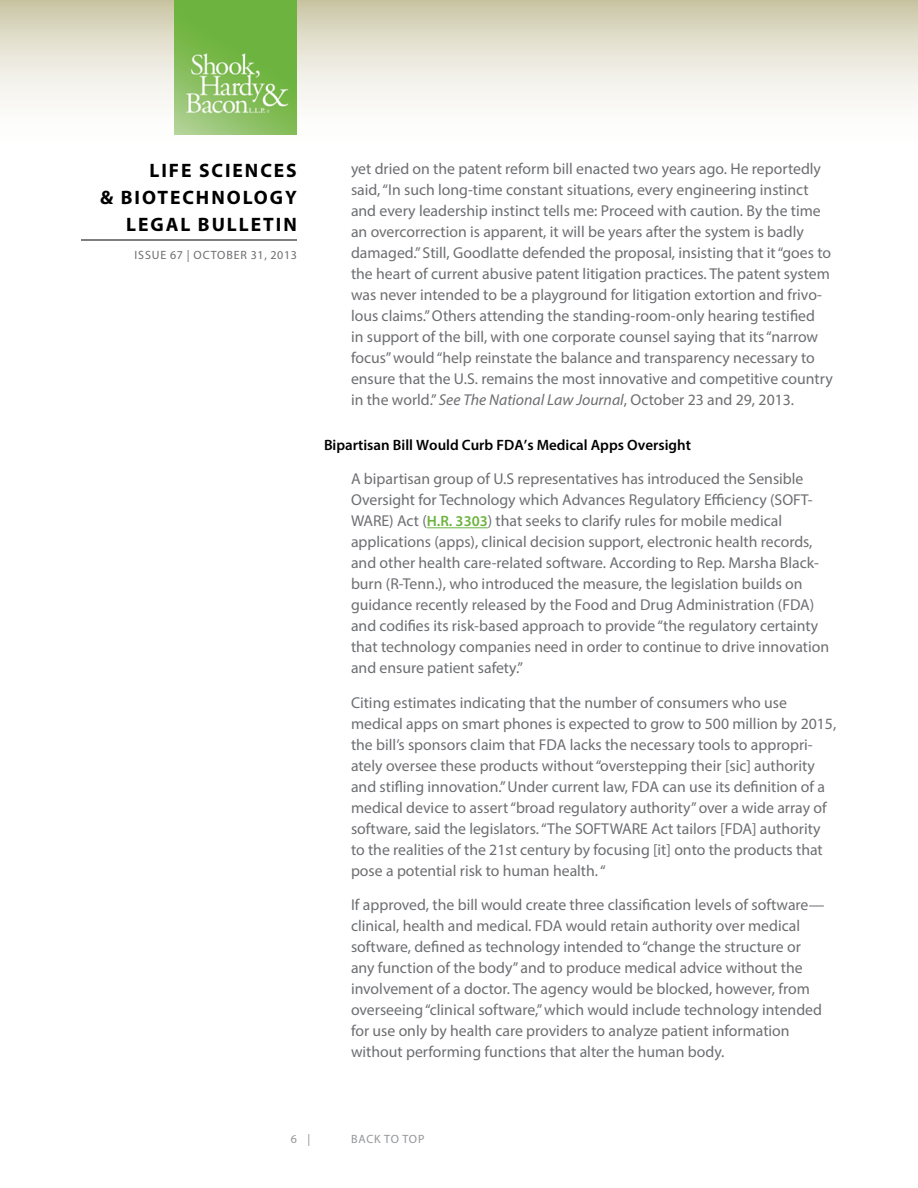
<style>
.page{position:relative;width:918px;height:1188px;background:#fff}
.page>*{position:absolute;margin:0;border:0;box-sizing:border-box;transform-origin:0 0}
.t1{font:700 19.5px "Myriad Pro";letter-spacing:.1em;color:#000}
.t2{font:15.75px/21px "Myriad Pro";color:#6d6e71}
.t3{font:600 15px "Myriad Pro";color:#000}
.t4{font:12px "Myriad Pro";letter-spacing:.07em;color:#6d6e71}
.t5{font:12px "Myriad Pro";color:#939598}
.s1{font-style:italic}
.s2{font-weight:600;font-size:15px;color:#6cb33f}
</style>
<div class="page">
<svg style="left:0;top:0;width:918px;height:135px"></svg>
<hr style="left:81px;top:240px;width:216px;height:1px;background:#000">
<img style="left:175px;top:0;width:122px;height:135px">
<hr style="left:427px;top:527px;width:61px;height:1px;background:#6cb33f">
<p class="t1" style="left:150px;top:157px;width:149px">LIFE SCIENCES</p>
<p class="t1" style="left:100px;top:184px;width:198px">&amp; BIOTECHNOLOGY</p>
<p class="t1" style="left:126px;top:211px;width:13px">LEG</p>
<p class="t1" style="left:166px;top:211px;width:73px">AL BULLE</p>
<p class="t1" style="left:263px;top:211px;width:23px">TIN</p>
<p class="t4" style="left:135px;top:248px;width:164px">Issue 67 | OCTOBER 31, 2013</p>
<p class="t2" style="left:351px;top:158px;width:483px">yet dried on the patent reform bill enacted two years ago. He reportedly said, “In such long-time constant situations, every engineering instinct and every leadership instinct tells me: Proceed with caution. By the time an overcorrection is apparent, it will be years after the system is badly damaged.” Still, Goodlatte defended the proposal, insisting that it “goes to the heart of current abusive patent litigation practices. The patent system was never intended to be a playground for litigation extortion and frivo&shy;lous claims.” Others attending the standing-room-only hearing testified<br>in support of the bill, with one corporate counsel saying that its “narrow focus” would “help reinstate the balance and transparency necessary to ensure that the U.S. remains the most innovative and competitive country in the world.” <span class="s1">See The National Law Journal</span>, October 23 and 29, 2013.</p>
<p class="t3" style="left:324px;top:435px;width:369px">Bipartisan Bill Would Curb FDA’s Medical Apps Oversight</p>
<p class="t2" style="left:351px;top:468px;width:480px">A bipartisan group of U.S representatives has introduced the Sensible Oversight for Technology which Advances Regulatory Efficiency (SOFT-WARE) Act (<span class="s2">H.R. 3303</span>) that seeks to clarify rules for mobile medical applications (apps), clinical decision support, electronic health records, and other health care-related software. According to Rep. Marsha Black&shy;burn (R-Tenn.), who introduced the measure, the legislation builds on guidance recently released by the Food and Drug Administration (FDA) and codifies its risk-based approach to provide “the regulatory certainty that technology companies need in order to continue to drive innovation and ensure patient safety.”</p>
<p class="t2" style="left:351px;top:692px;width:487px">Citing estimates indicating that the number of consumers who use medical apps on smart phones is expected to grow to 500 million by 2015, the bill’s sponsors claim that FDA lacks the necessary tools to appropri&shy;ately oversee these products without “overstepping their [sic] authority and stifling innovation.” Under current law, FDA can use its definition of a medical device to assert “broad regulatory authority” over a wide array of software, said the legislators. “The SOFTWARE Act tailors [FDA] authority to the realities of the 21st century by focusing [it] onto the products that pose a potential risk to human health. “</p>
<p class="t2" style="left:351px;top:894px;width:475px">If approved, the bill would create three classification levels of software— clinical, health and medical. FDA would retain authority over medical software, defined as technology intended to “change the structure or any function of the body” and to produce medical advice without the involvement of a doctor. The agency would be blocked, however, from overseeing “clinical software,” which would include technology intended for use only by health care providers to analyze patient information without performing functions that alter the human body.</p>
<p class="t5" style="left:291px;top:1132px;width:21px">6 |</p>
<p class="t5" style="left:351px;top:1132px;width:9px">bac</p>
<p class="t5" style="left:374px;top:1132px;width:37px">k to top</p>
</div>
